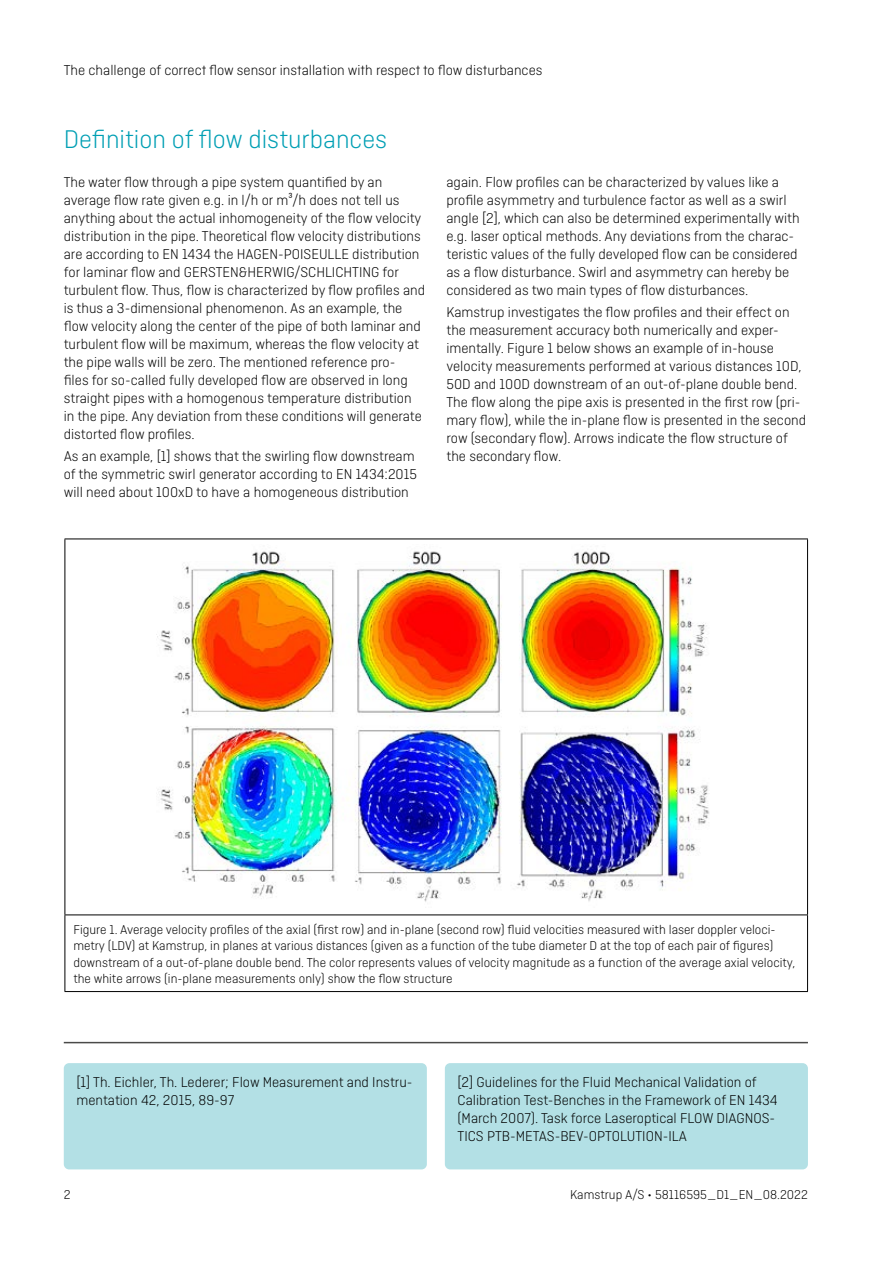
<style>
.page{position:relative;width:893px;height:1263px;background:#fff}
.page>*{position:absolute;margin:0;border:0;box-sizing:border-box;transform-origin:0 0}
.t1{font:300 27px "Ciutadella";color:#009fb4}
.t2{font:300 15px/18px "Ciutadella";color:#000}
.t3{font:300 13.5px/16.5px "Ciutadella";color:#000}
</style>
<div class="page">
<hr style="left:64px;top:1042px;width:744px;height:1px;background:#4a4a49">
<div style="left:64px;top:1063px;width:363px;height:106px;background:#b3e0e5;border-radius:5px"></div>
<div style="left:445px;top:1063px;width:363px;height:106px;background:#b3e0e5;border-radius:5px"></div>
<hr style="left:65px;top:539px;width:743px;height:1px;background:#000">
<hr style="left:65px;top:539px;width:1px;height:375px;background:#000">
<hr style="left:807px;top:539px;width:1px;height:375px;background:#000">
<hr style="left:65px;top:914px;width:743px;height:1px;background:#000">
<hr style="left:65px;top:915px;width:1px;height:76px;background:#000">
<hr style="left:807px;top:915px;width:1px;height:76px;background:#000">
<hr style="left:65px;top:991px;width:743px;height:1px;background:#000">
<img style="left:156px;top:551px;width:554px;height:351px">
<p class="t2" style="left:64px;top:61px;width:480px">The challenge of correct flow sensor installation with respect to flow disturbances</p>
<h1 class="t1" style="left:64px;top:124px;width:325px">Definition of flow disturbances</h1>
<p class="t2" style="left:64px;top:173px;width:363px">The water flow through a pipe system quantified by an average flow rate given e.g. in l/h or m³/h does not tell us anything about the actual inhomogeneity of the flow velocity distribution in the pipe. Theoretical flow velocity distributions are according to EN 1434 the HAGEN-POISEULLE distribution for laminar flow and GERSTEN&amp;HERWIG/SCHLICHTING for turbulent flow. Thus, flow is characterized by flow profiles and is thus a 3-dimensional phenomenon. As an example, the flow velocity along the center of the pipe of both laminar and turbulent flow will be maximum, whereas the flow velocity at the pipe walls will be zero. The mentioned reference pro-<br>files for so-called fully developed flow are observed in long straight pipes with a homogenous temperature distribution in the pipe. Any deviation from these conditions will generate distorted flow profiles.</p>
<p class="t2" style="left:64px;top:447px;width:355px">As an example, [1] shows that the swirling flow downstream of the symmetric swirl generator according to EN 1434:2015 will need about 100xD to have a homogeneous distribution</p>
<p class="t2" style="left:446px;top:173px;width:355px">again. Flow profiles can be characterized by values like a profile asymmetry and turbulence factor as well as a swirl angle [2], which can also be determined experimentally with e.g. laser optical methods. Any deviations from the charac&shy;teristic values of the fully developed flow can be considered as a flow disturbance. Swirl and asymmetry can hereby be considered as two main types of flow disturbances.</p>
<p class="t2" style="left:446px;top:303px;width:361px">Kamstrup investigates the flow profiles and their effect on the measurement accuracy both numerically and exper&shy;imentally. Figure 1 below shows an example of in-house velocity measurements performed at various distances 10D, 50D and 100D downstream of an out-of-plane double bend.<br>The flow along the pipe axis is presented in the first row (pri&shy;mary flow), while the in-plane flow is presented in the second row (secondary flow). Arrows indicate the flow structure of the secondary flow.</p>
<p class="t3" style="left:73px;top:921px;width:723px">Figure 1. Average velocity profiles of the axial (first row) and in-plane (second row) fluid velocities measured with laser doppler veloci&shy;metry (LDV) at Kamstrup, in planes at various distances (given as a function of the tube diameter D at the top of each pair of figures) downstream of a out-of-plane double bend. The color represents values of velocity magnitude as a function of the average axial velocity, the white arrows (in-plane measurements only) show the flow structure</p>
<p class="t2" style="left:77px;top:1073px;width:338px">[1] Th. Eichler, Th. Lederer; Flow Measurement and Instru&shy;mentation 42, 2015, 89-97</p>
<p class="t2" style="left:458px;top:1073px;width:322px">[2] Guidelines for the Fluid Mechanical Validation of Calibration Test-Benches in the Framework of EN 1434 (March 2007). Task force Laseroptical FLOW DIAGNOS-TICS PTB-METAS-BEV-OPTOLUTION-ILA</p>
<p class="t3" style="left:64px;top:1186px;width:8px">2</p>
<p class="t3" style="left:570px;top:1186px;width:239px">Kamstrup A/S • 58116595_D1_EN_08.2022</p>
</div>
